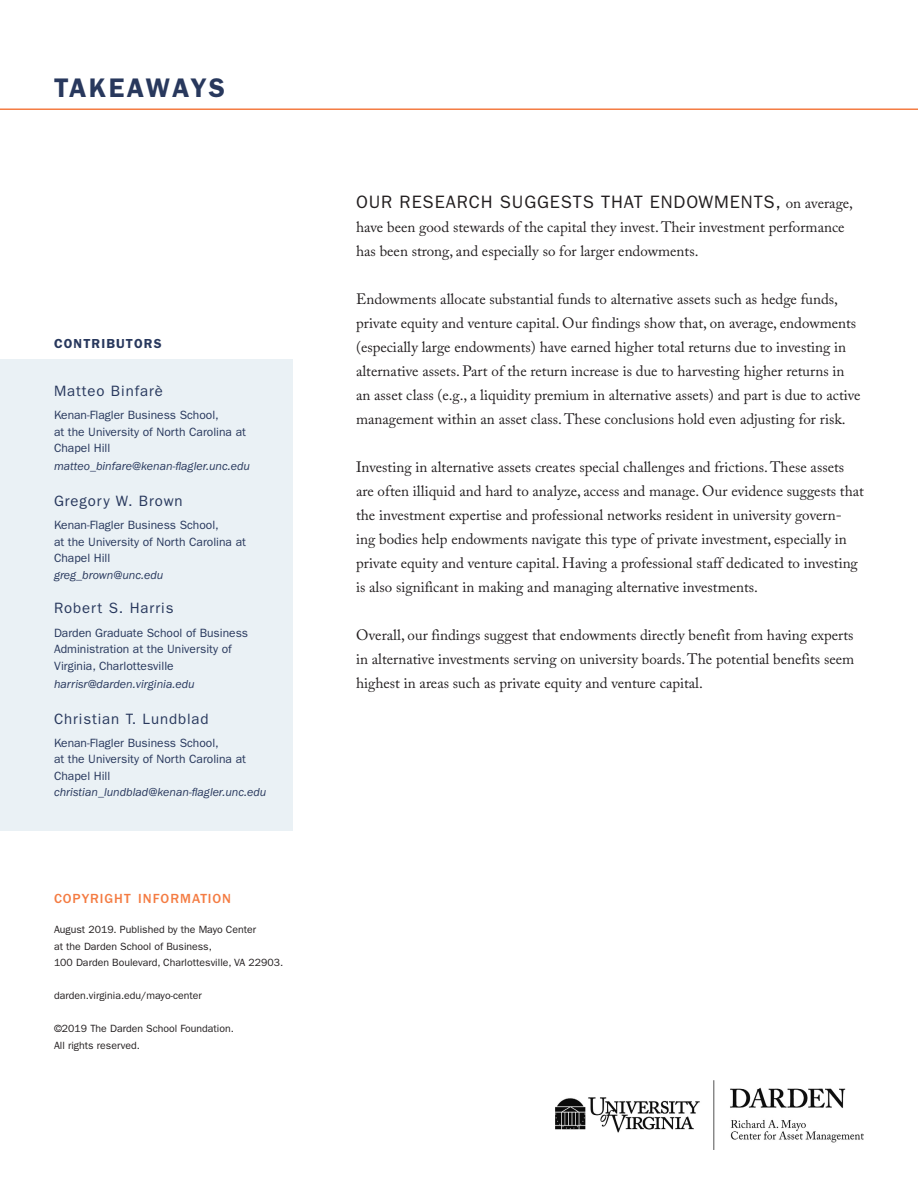
<style>
.page{position:relative;width:918px;height:1188px;background:#fff}
.page>*{position:absolute;margin:0;border:0;box-sizing:border-box;transform-origin:0 0}
.Heading_1{font:600 27px "ITC Franklin Gothic Std";letter-spacing:.08em;color:#28385d}
.body_text{font:18px "ITC Franklin Gothic Std";letter-spacing:.05em;color:#231f20}
.body_text-2{font:15px/24px "Adobe Caslon Pro";color:#231f20}
.body_text-3{font:15px "ITC Franklin Gothic Std";letter-spacing:.06em;color:#28385d}
.t1{font:500 13.65px "ITC Franklin Gothic Std";letter-spacing:.07em;color:#f47c43}
.body_text-4{font:600 13.2px "ITC Franklin Gothic Std";letter-spacing:.085em;color:#28385d}
.body_text-5{font:12px/16.5px "ITC Franklin Gothic Std";color:#28385d}
.body_text-6{font:italic 12px "ITC Franklin Gothic Std";color:#28385d}
.t2{font:10.5px/16.5px "ITC Franklin Gothic Std";color:#231f20}
.s1{font-family:"Adobe Caslon Pro";font-size:15px}
</style>
<div class="page">
<div style="left:0;top:360px;width:293px;height:471px;background:#eaf1f5"></div>
<hr style="left:0;top:108px;width:918px;height:2px;background:#f47c43">
<img style="left:556px;top:1080px;width:308px;height:70px">
<p class="Heading_1" style="left:54px;top:71px;width:173px">TAKEAWAYS</p>
<p class="body_text-4" style="left:54px;top:335px;width:109px">CONTRIBUTORS</p>
<p class="body_text-3" style="left:54px;top:382px;width:110px">Matteo Binfarè</p>
<p class="body_text-5" style="left:54px;top:407px;width:194px">Kenan-Flagler Business School,<br>at the University of North Carolina at<br>Chapel Hill</p>
<p class="body_text-6" style="left:54px;top:459px;width:198px">matteo_binfare@kenan-flagler.unc.edu</p>
<p class="body_text-3" style="left:54px;top:492px;width:130px">Gregory W. Brown</p>
<p class="body_text-5" style="left:54px;top:517px;width:194px">Kenan-Flagler Business School,<br>at the University of North Carolina at<br>Chapel Hill</p>
<p class="body_text-6" style="left:54px;top:568px;width:111px">greg_brown@unc.edu</p>
<p class="body_text-3" style="left:54px;top:600px;width:121px">Robert S. Harris</p>
<p class="body_text-5" style="left:54px;top:624px;width:196px">Darden Graduate School of Business<br>Administration at the University of<br>Virginia, Charlottesville</p>
<p class="body_text-6" style="left:54px;top:677px;width:142px">harrisr@darden.virginia.edu</p>
<p class="body_text-3" style="left:54px;top:710px;width:156px">Christian T. Lundblad</p>
<p class="body_text-5" style="left:54px;top:735px;width:194px">Kenan-Flagler Business School,<br>at the University of North Carolina at<br>Chapel Hill</p>
<p class="body_text-6" style="left:54px;top:786px;width:214px">christian_lundblad@kenan-flagler.unc.edu</p>
<p class="t1" style="left:54px;top:891px;width:179px">COPYRIGHT INFORMATION</p>
<p class="t2" style="left:54px;top:922px;width:231px">August 2019. Published by the Mayo Center<br>at the Darden School of Business,<br>100 Darden Boulevard, Charlottesville, VA 22903.</p>
<p class="t2" style="left:54px;top:988px;width:149px">darden.virginia.edu/mayo-center</p>
<p class="t2" style="left:54px;top:1021px;width:181px">©2019 The Darden School Foundation.<br>All rights reserved.</p>
<p class="body_text" style="left:356px;top:191px;width:498px">OUR RESEARCH SUGGESTS THAT ENDOWMENTS, <span class="s1">on average,</span></p>
<p class="body_text-2" style="left:356px;top:215px;width:490px">have been good stewards of the capital they invest. Their investment performance has been strong, and especially so for larger endowments.</p>
<p class="body_text-2" style="left:356px;top:287px;width:506px">Endowments allocate substantial funds to alternative assets such as hedge funds, private equity and venture capital. Our findings show that, on average, endowments (especially large endowments) have earned higher total returns due to investing in alternative assets. Part of the return increase is due to harvesting higher returns in an asset class (e.g., a liquidity premium in alternative assets) and part is due to active management within an asset class. These conclusions hold even adjusting for risk.</p>
<p class="body_text-2" style="left:356px;top:455px;width:509px">Investing in alternative assets creates special challenges and frictions. These assets are often illiquid and hard to analyze, access and manage. Our evidence suggests that the investment expertise and professional networks resident in university govern&shy;ing bodies help endowments navigate this type of private investment, especially in private equity and venture capital. Having a professional staff dedicated to investing is also significant in making and managing alternative investments.</p>
<p class="body_text-2" style="left:356px;top:623px;width:500px;text-align:justify">Overall, our findings suggest that endowments directly benefit from having experts in alternative investments serving on university boards. The potential benefits seem highest in areas such as private equity and venture capital.</p>
</div>
